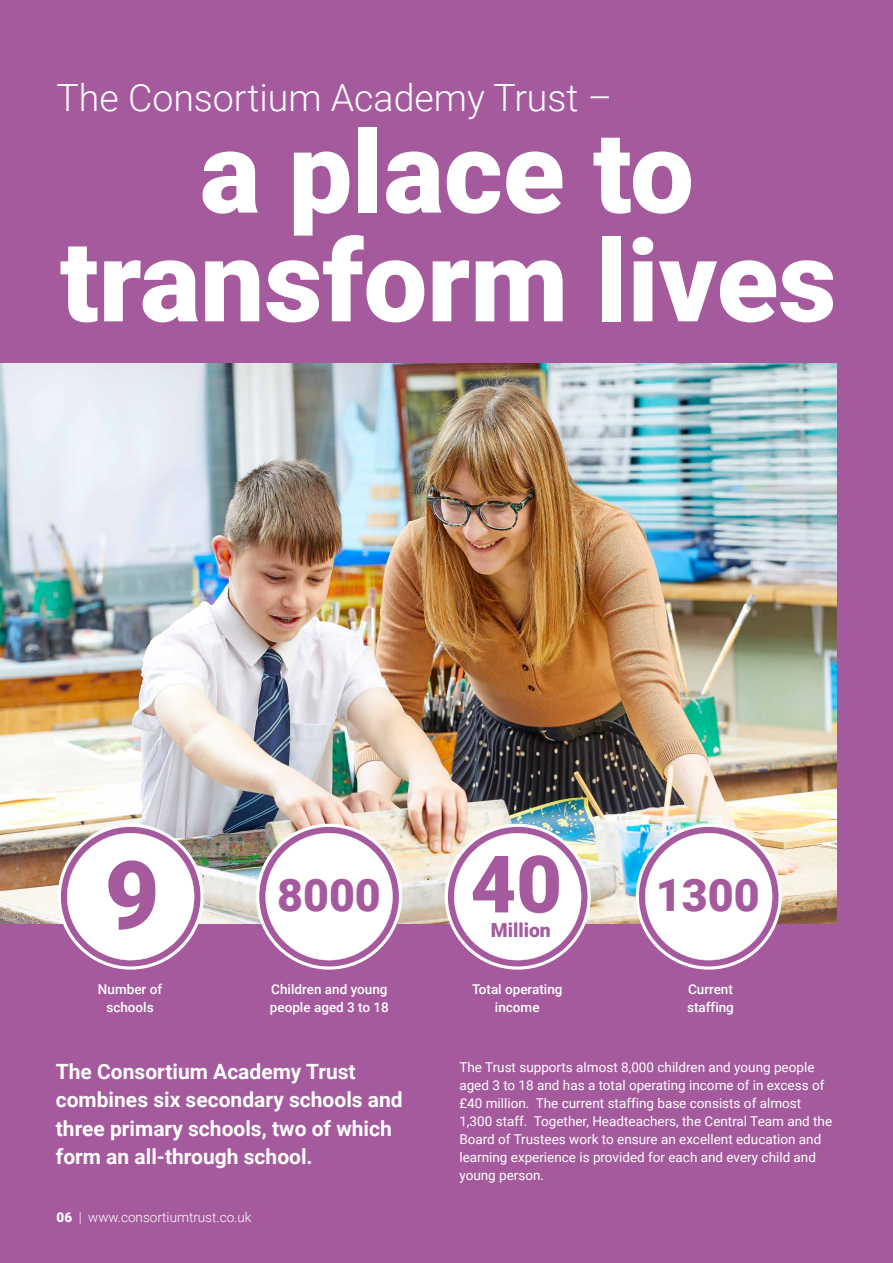
<style>
.page{position:relative;width:893px;height:1263px;background:#a55a9e}
.page>*{position:absolute;margin:0;border:0;box-sizing:border-box;transform-origin:0 0}
.t1{font:900 113.55px "Roboto";color:#fff}
.t2{font:900 44.85px "Roboto";color:#a55a9e}
.t3{font:300 37.5px "Roboto";color:#fff}
.t4{font:700 21px/28.5px "Roboto";color:#fff}
.t5{font:900 19.35px "Roboto";color:#a55a9e}
.t6{font:13.5px/18px "Roboto";color:#fff}
.t7{font:500 13.5px/18px "Roboto";color:#fff;text-align:center}
.t8{font:300 13.5px "Roboto";color:#fff}
.s1{font-size:94.8px}
.s2{font-size:79.35px}
.s3{font-weight:900}
</style>
<div class="page">
<img style="left:0;top:363px;width:836px;height:560px">
<svg style="left:636px;top:824px;width:146px;height:146px"></svg>
<svg style="left:256px;top:824px;width:146px;height:146px"></svg>
<svg style="left:58px;top:824px;width:146px;height:146px"></svg>
<svg style="left:445px;top:824px;width:146px;height:146px"></svg>
<h3 class="t3" style="left:57px;top:72px;width:557px">The Consortium Academy Trust –</h3>
<h1 class="t1" style="left:200px;top:93px;width:495px">a place to</h1>
<h1 class="t1" style="left:60px;top:201px;width:778px">transform lives</h1>
<h2 class="t2" style="left:105px;top:863px;width:657px"><span class="s1">9</span> 8000 <span class="s2">40</span> 1300</h2>
<h3 class="t5" style="left:491px;top:916px;width:62px">Million</h3>
<p class="t7" style="left:98px;top:979px;width:66px">Number of schools</p>
<p class="t7" style="left:270px;top:979px;width:121px;text-align:left">Children and young people aged 3 to 18</p>
<p class="t7" style="left:472px;top:979px;width:92px">Total operating income</p>
<p class="t7" style="left:687px;top:979px;width:48px;text-align:left">Current staffing</p>
<h3 class="t4" style="left:56px;top:1056px;width:348px">The Consortium Academy Trust combines six secondary schools and three primary schools, two of which form an all-through school.</h3>
<p class="t6" style="left:459px;top:1058px;width:374px">The Trust supports almost 8,000 children and young people aged 3 to 18 and has a total operating income of in excess of £40 million. The current staffing base consists of almost 1,300 staff. Together, Headteachers, the Central Team and the Board of Trustees work to ensure an excellent education and learning experience is provided for each and every child and young person.</p>
<p class="t8" style="left:57px;top:1208px;width:196px"><span class="s3">06</span> | www.consortiumtrust.co.uk</p>
</div>
